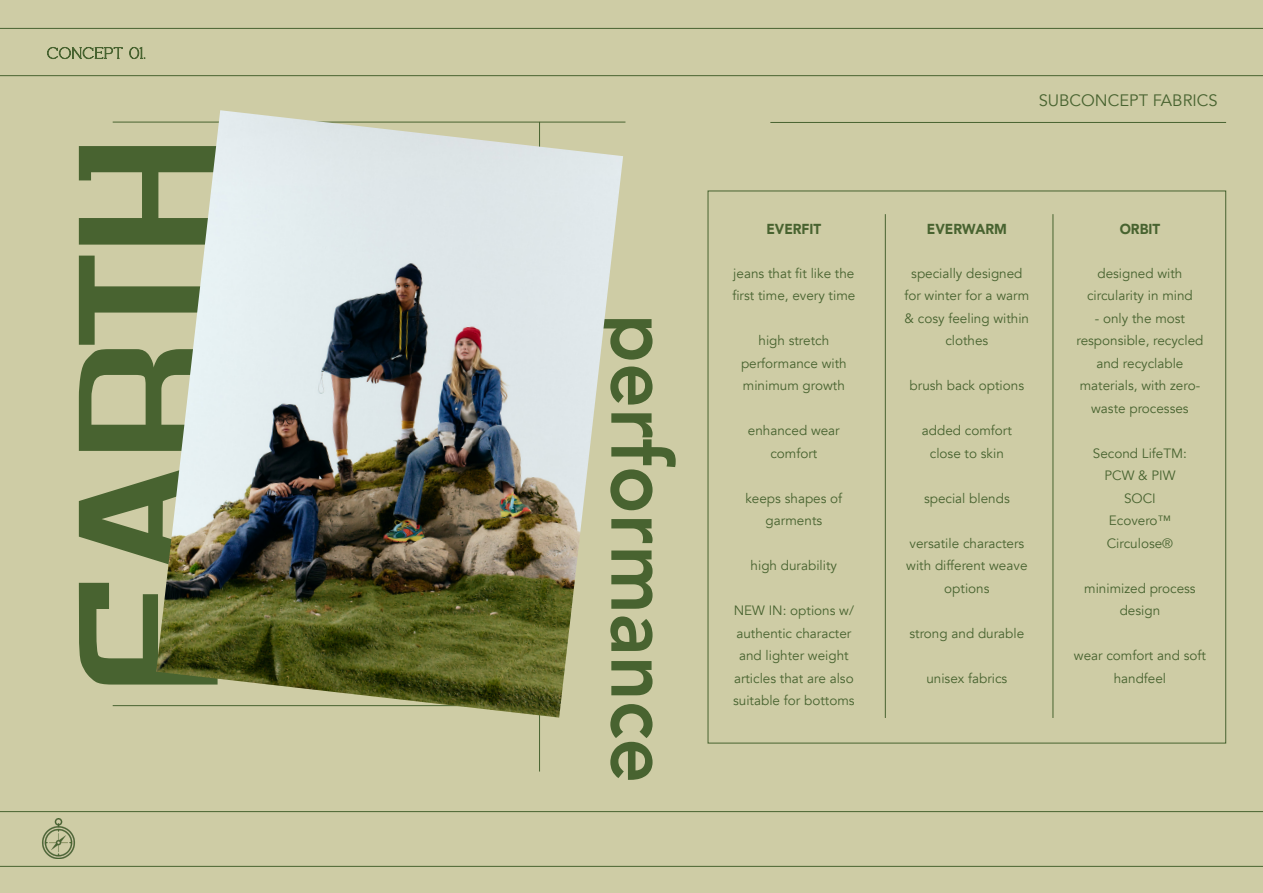
<style>
.page{position:relative;width:1263px;height:893px;background:#cecca5}
.page>*{position:absolute;margin:0;border:0;box-sizing:border-box;transform-origin:0 0}
.t1{font:800 83.7px "Avenir";color:#486330;scale:.93 1}
.t2{font:16.5px "Avenir";color:#486330}
.t3{font:900 14.4px "Avenir";color:#486330;scale:.93 1}
.t4{font:13.5px/22.5px "Avenir";color:#486330;text-align:center}
</style>
<div class="page">
<hr style="left:770px;top:122px;width:456px;height:1px;background:#486330">
<hr style="left:113px;top:122px;width:512px;height:1px;background:#486330">
<hr style="left:113px;top:705px;width:426px;height:1px;background:#486330">
<hr style="left:539px;top:122px;width:1px;height:649px;background:#486330">
<hr style="left:0;top:28px;width:1263px;height:1px;background:#486330">
<hr style="left:0;top:75px;width:1263px;height:1px;background:#486330">
<svg style="left:79px;top:146px;width:77px;height:538px"></svg>
<img style="left:156px;top:110px;width:467px;height:608px">
<img style="left:42px;top:818px;width:33px;height:40px">
<svg style="left:47px;top:47px;width:99px;height:13px"></svg>
<hr style="left:0;top:811px;width:1263px;height:1px;background:#486330">
<hr style="left:0;top:866px;width:1263px;height:1px;background:#486330">
<hr style="left:885px;top:214px;width:1px;height:504px;background:#486330">
<hr style="left:1053px;top:214px;width:1px;height:504px;background:#486330">
<h1 class="t1" style="left:706px;top:314px;width:506px;rotate:90deg">performance</h1>
<p class="t3" style="left:766px;top:217px;width:61px">EVERFIT</p>
<p class="t4" style="left:732px;top:262px;width:124px;text-align:left">jeans that fit like the first time, every time</p>
<p class="t4" style="left:741px;top:329px;width:107px">high stretch performance with minimum growth</p>
<p class="t4" style="left:748px;top:419px;width:93px">enhanced wear comfort</p>
<p class="t4" style="left:745px;top:487px;width:98px">keeps shapes of garments</p>
<p class="t4" style="left:751px;top:554px;width:88px">high durability</p>
<p class="t4" style="left:733px;top:599px;width:123px">NEW IN: options w/ authentic character and lighter weight articles that are also suitable for bottoms</p>
<p class="t2" style="left:1039px;top:91px;width:180px">SUBCONCEPT FABRICS</p>
<p class="t3" style="left:927px;top:217px;width:87px">EVERWARM</p>
<p class="t4" style="left:904px;top:262px;width:126px">specially designed for winter for a warm &amp; cosy feeling within clothes</p>
<p class="t4" style="left:910px;top:374px;width:116px">brush back options</p>
<p class="t4" style="left:922px;top:419px;width:91px">added comfort close to skin</p>
<p class="t4" style="left:924px;top:487px;width:87px">special blends</p>
<p class="t4" style="left:906px;top:532px;width:123px">versatile characters with different weave options</p>
<p class="t4" style="left:909px;top:622px;width:116px">strong and durable</p>
<p class="t4" style="left:926px;top:667px;width:82px">unisex fabrics</p>
<p class="t3" style="left:1120px;top:217px;width:45px">ORBIT</p>
<p class="t4" style="left:1087px;top:262px;width:107px">designed with circularity in mind</p>
<p class="t4" style="left:1076px;top:307px;width:129px">- only the most responsible, recycled and recyclable materials, with zero&shy;waste processes</p>
<p class="t4" style="left:1093px;top:442px;width:96px">Second LifeTM:<br>PCW &amp; PIW<br>SOCI<br>Ecovero™<br>Circulose®</p>
<p class="t4" style="left:1084px;top:577px;width:113px">minimized process design</p>
<p class="t4" style="left:1074px;top:644px;width:133px">wear comfort and soft handfeel</p>
</div>
